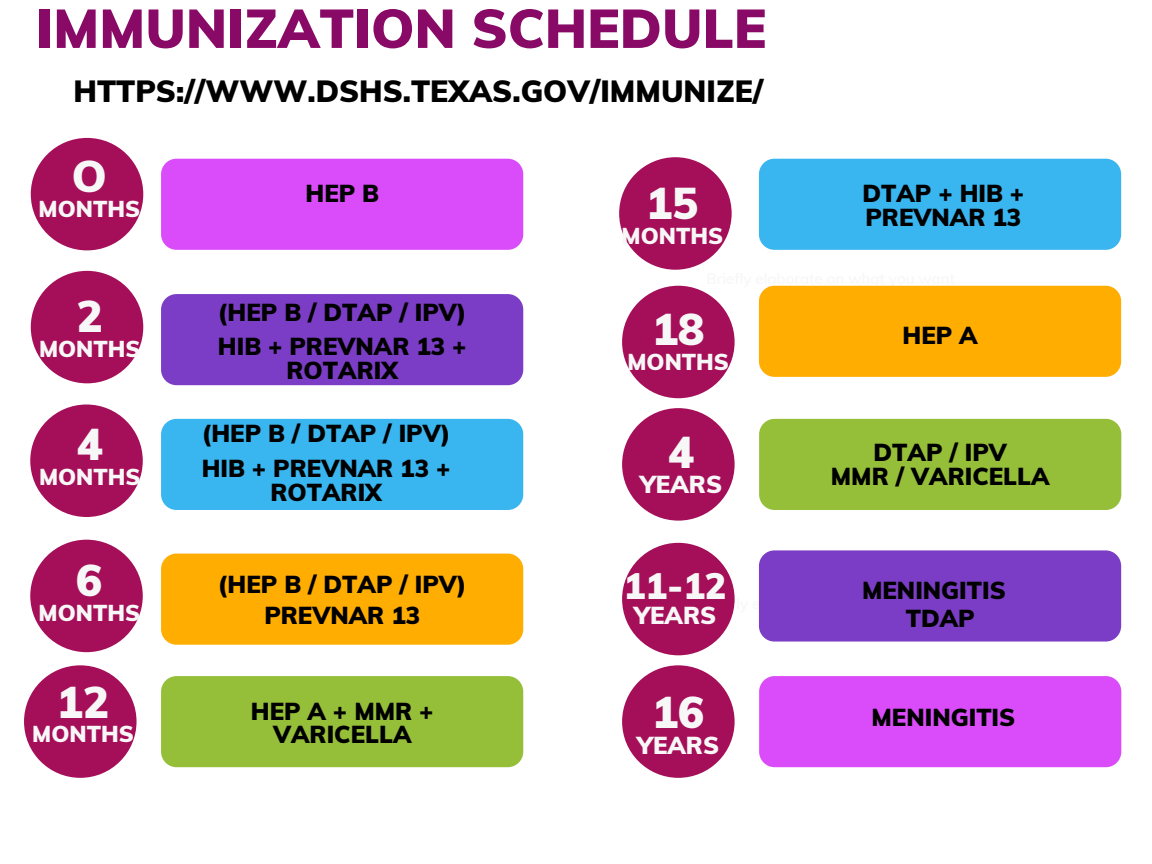
<style>
.page{position:relative;width:1152px;height:864px;background:#fff}
.page>*{position:absolute;margin:0;border:0;box-sizing:border-box;transform-origin:0 0}
.t1{font:900 54px "Muli";color:#890966}
.t2{font:900 43.5px "Muli";color:#f7f7f7}
.t3{font:900 36px "Muli";color:#f7f7f7}
.t4{font:900 30px "Muli";color:#000}
.t5{font:900 24px/23.7px "Muli";color:#000;text-align:center}
.t6{font:900 24px "Muli";color:#f7f7f7}
.t7{font:900 22.5px "Muli";color:#f7f7f7}
</style>
<div class="page">
<div style="left:161px;top:159px;width:362px;height:91px;background:#da4cf9;border-radius:15px"></div>
<div style="left:31px;top:138px;width:112px;height:112px;background:#a50e58;border-radius:50%"></div>
<div style="left:161px;top:294px;width:362px;height:91px;background:#7c3dc6;border-radius:15px"></div>
<div style="left:31px;top:271px;width:112px;height:112px;background:#a50e58;border-radius:50%"></div>
<div style="left:161px;top:419px;width:362px;height:91px;background:#39b6f0;border-radius:15px"></div>
<div style="left:30px;top:405px;width:113px;height:112px;background:#a50e58;border-radius:50%"></div>
<div style="left:161px;top:554px;width:362px;height:91px;background:#ffad01;border-radius:15px"></div>
<div style="left:30px;top:540px;width:113px;height:112px;background:#a50e58;border-radius:50%"></div>
<div style="left:161px;top:676px;width:362px;height:91px;background:#95bf39;border-radius:15px"></div>
<div style="left:24px;top:665px;width:113px;height:113px;background:#a50e58;border-radius:50%"></div>
<div style="left:619px;top:157px;width:113px;height:113px;background:#a50e58;border-radius:50%"></div>
<div style="left:622px;top:286px;width:113px;height:112px;background:#a50e58;border-radius:50%"></div>
<div style="left:622px;top:408px;width:113px;height:113px;background:#a50e58;border-radius:50%"></div>
<div style="left:622px;top:543px;width:113px;height:112px;background:#a50e58;border-radius:50%"></div>
<div style="left:622px;top:665px;width:113px;height:113px;background:#a50e58;border-radius:50%"></div>
<div style="left:759px;top:676px;width:362px;height:91px;background:#da4cf9;border-radius:15px"></div>
<div style="left:759px;top:550px;width:362px;height:92px;background:#7c3dc6;border-radius:15px"></div>
<div style="left:759px;top:159px;width:362px;height:91px;background:#39b6f0;border-radius:15px"></div>
<div style="left:759px;top:286px;width:362px;height:91px;background:#ffad01;border-radius:15px"></div>
<div style="left:759px;top:419px;width:362px;height:91px;background:#95bf39;border-radius:15px"></div>
<h1 class="t1" style="left:36px;top:-6px;width:732px">IMMUNIZATION SCHEDULE</h1>
<p class="t4" style="left:74px;top:72px;width:691px">HTTPS://WWW.DSHS.TEXAS.GOV/IMMUNIZE/</p>
<h2 class="t2" style="left:72px;top:149px;width:37px">O</h2>
<p class="t7" style="left:39px;top:194px;width:103px">MONTHS</p>
<h2 class="t2" style="left:77px;top:289px;width:28px">2</h2>
<p class="t7" style="left:39px;top:334px;width:103px">MONTHS</p>
<h2 class="t2" style="left:77px;top:417px;width:28px">4</h2>
<p class="t7" style="left:39px;top:462px;width:103px">MONTHS</p>
<h2 class="t2" style="left:76px;top:552px;width:28px">6</h2>
<p class="t7" style="left:39px;top:598px;width:103px">MONTHS</p>
<h2 class="t2" style="left:57px;top:674px;width:54px">12</h2>
<p class="t7" style="left:32px;top:720px;width:103px">MONTHS</p>
<p class="t5" style="left:306px;top:182px;width:75px">HEP B</p>
<p class="t5" style="left:218px;top:295px;width:250px;line-height:34.5px;text-align:left">(HEP B / DTAP / IPV)<br>HIB + PREVNAR 13 +</p>
<p class="t5" style="left:287px;top:358px;width:113px">ROTARIX</p>
<p class="t5" style="left:202px;top:414px;width:250px;line-height:36px;text-align:left">(HEP B / DTAP / IPV)<br>HIB + PREVNAR 13 +</p>
<p class="t5" style="left:270px;top:480px;width:113px">ROTARIX</p>
<p class="t5" style="left:218px;top:569px;width:250px;line-height:30.6px">(HEP B / DTAP / IPV)<br>PREVNAR 13</p>
<p class="t5" style="left:251px;top:699px;width:184px">HEP A + MMR +<br>VARICELLA</p>
<h2 class="t2" style="left:646px;top:175px;width:54px">15</h2>
<p class="t7" style="left:622px;top:221px;width:103px">MONTHS</p>
<h2 class="t2" style="left:652px;top:302px;width:54px">18</h2>
<p class="t7" style="left:627px;top:348px;width:103px">MONTHS</p>
<h2 class="t2" style="left:668px;top:424px;width:28px">4</h2>
<p class="t6" style="left:640px;top:469px;width:83px">YEARS</p>
<h3 class="t3" style="left:624px;top:563px;width:104px">11-12</h3>
<p class="t6" style="left:634px;top:600px;width:83px">YEARS</p>
<h2 class="t2" style="left:652px;top:684px;width:54px">16</h2>
<p class="t6" style="left:637px;top:730px;width:83px">YEARS</p>
<p class="t5" style="left:862px;top:182px;width:163px;text-align:left">DTAP + HIB +<br>PREVNAR 13</p>
<p class="t5" style="left:903px;top:323px;width:77px">HEP A</p>
<p class="t5" style="left:831px;top:440px;width:220px">DTAP / IPV<br>MMR / VARICELLA</p>
<p class="t5" style="left:862px;top:576px;width:145px;line-height:28.3px">MENINGITIS<br>TDAP</p>
<p class="t5" style="left:871px;top:705px;width:145px">MENINGITIS</p>
</div>
